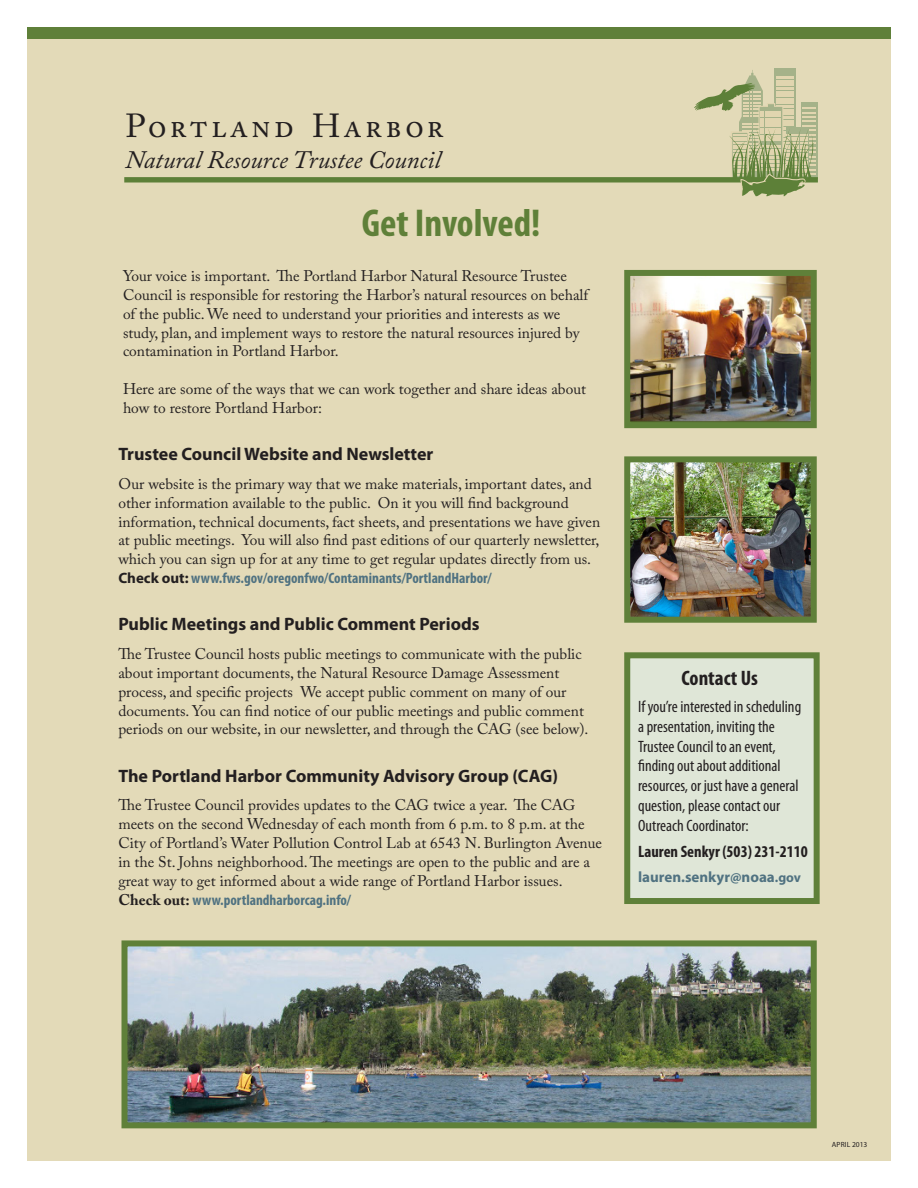
<style>
.page{position:relative;width:918px;height:1188px;background:#fff}
.page>*{position:absolute;margin:0;border:0;box-sizing:border-box;transform-origin:0 0}
.Body_Copy{font:700 condensed 39px "Myriad Pro";color:#5f8039}
.t1{font:33.15px "Adobe Caslon Pro";letter-spacing:.095em;color:#231f20}
.t2{font:italic 25.05px "Adobe Caslon Pro";color:#231f20}
.Header_2{font:700 condensed 21px "Myriad Pro";color:#231f20}
.Heading_3{font:700 18px "Myriad Pro";color:#231f20}
.Sidebar_text{font:condensed 16.5px/19.8px "Myriad Pro";color:#231f20}
.Sidebar_text-2{font:700 condensed 16.5px "Myriad Pro";color:#231f20}
.Body_Copy-2{font:15.3px/18.9px "Adobe Caslon Pro";color:#231f20}
.Body_Copy-3{font:700 condensed 15px "Myriad Pro";color:#507281}
.Sidebar_text-3{font:700 15px "Myriad Pro";color:#507281}
.Body_Copy-4{font:7.5px "Myriad Pro";letter-spacing:.02em;color:#231f20}
.s1{font-stretch:normal;color:#231f20}
.s2{font-family:"Adobe Caslon Pro";font-stretch:normal;font-size:15.3px;color:#231f20}
.s3{font-size:13.5px}
</style>
<div class="page">
<div style="left:27px;top:27px;width:864px;height:1134px;background:#e3dab8"></div>
<div style="left:801px;top:102px;width:17px;height:77px;background:#a5b289"></div>
<div style="left:124px;top:177px;width:694px;height:6px;background:#5d8038"></div>
<svg style="left:694px;top:70px;width:122px;height:127px"></svg>
<div style="left:27px;top:27px;width:864px;height:11px;background:#5f8039"></div>
<img style="left:631px;top:463px;width:179px;height:153px">
<div style="left:624px;top:456px;width:193px;height:167px;border:6px solid #5f8039"></div>
<img style="left:631px;top:277px;width:179px;height:144px">
<div style="left:624px;top:270px;width:193px;height:158px;border:6px solid #5f8039"></div>
<img style="left:129px;top:947px;width:681px;height:174px">
<div style="left:122px;top:940px;width:695px;height:188px;border:6px solid #5f8039"></div>
<div style="left:627px;top:655px;width:190px;height:246px;background:#dfe6d7"></div>
<div style="left:624px;top:652px;width:196px;height:252px;border:6px solid #5f8039"></div>
<p class="t1" style="left:126px;top:107px;width:320px">Portland Harbor</p>
<p class="t2" style="left:125px;top:145px;width:317px">Natural Resource Trustee Council</p>
<p class="Body_Copy" style="left:362px;top:199px;width:180px">Get Involved!</p>
<p class="Body_Copy-2" style="left:123px;top:266px;width:467px">Your voice is important. The Portland Harbor Natural Resource Trustee Council is responsible for restoring the Harbor’s natural resources on behalf of the public. We need to understand your priorities and interests as we study, plan, and implement ways to restore the natural resources injured by contamination in Portland Harbor.</p>
<p class="Body_Copy-2" style="left:123px;top:379px;width:465px">Here are some of the ways that we can work together and share ideas about how to restore Portland Harbor:</p>
<p class="Heading_3" style="left:118px;top:443px;width:317px">Trustee Council Website and Newsletter</p>
<p class="Body_Copy-2" style="left:118px;top:474px;width:483px">Our website is the primary way that we make materials, important dates, and other information available to the public. On it you will find background information, technical documents, fact sheets, and presentations we have given at public meetings. You will also find past editions of our quarterly newsletter, which you can sign up for at any time to get regular updates directly from us.</p>
<p class="Body_Copy-3" style="left:118px;top:569px;width:375px"><span class="s1">Check out:</span> www.fws.gov/oregonfwo/Contaminants/PortlandHarbor/</p>
<p class="Heading_3" style="left:118px;top:613px;width:363px">Public Meetings and Public Comment Periods</p>
<p class="Body_Copy-2" style="left:118px;top:644px;width:472px">The Trustee Council hosts public meetings to communicate with the public about important documents, the Natural Resource Damage Assessment process, and specific projects We accept public comment on many of our documents. You can find notice of our public meetings and public comment periods on our website, in our newsletter, and through the CAG (see below).</p>
<p class="Heading_3" style="left:118px;top:764px;width:441px">The Portland Harbor Community Advisory Group (CAG)</p>
<p class="Body_Copy-2" style="left:118px;top:795px;width:485px">The Trustee Council provides updates to the CAG twice a year. The CAG meets on the second Wednesday of each month from 6 p.m. to 8 p.m. at the City of Portland’s Water Pollution Control Lab at 6543 N. Burlington Avenue in the St. Johns neighborhood. The meetings are open to the public and are a great way to get informed about a wide range of Portland Harbor issues.</p>
<p class="Body_Copy-3" style="left:118px;top:890px;width:234px"><span class="s2">Check out:</span> www.portlandharborcag.info/</p>
<p class="Header_2" style="left:681px;top:665px;width:78px">Contact Us</p>
<p class="Sidebar_text" style="left:638px;top:696px;width:165px">If you’re interested in scheduling a presentation, inviting the<br>Trustee Council to an event, finding out about additional resources, or just have a general question, please contact our<br>Outreach Coordinator:</p>
<p class="Sidebar_text-2" style="left:638px;top:841px;width:171px">Lauren Senkyr (503) 231-2110</p>
<p class="Sidebar_text-3" style="left:638px;top:867px;width:164px">lauren.senkyr@noaa<span class="s3">.gov</span></p>
<p class="Body_Copy-4" style="left:832px;top:1140px;width:37px">APRIL 2013</p>
</div>
